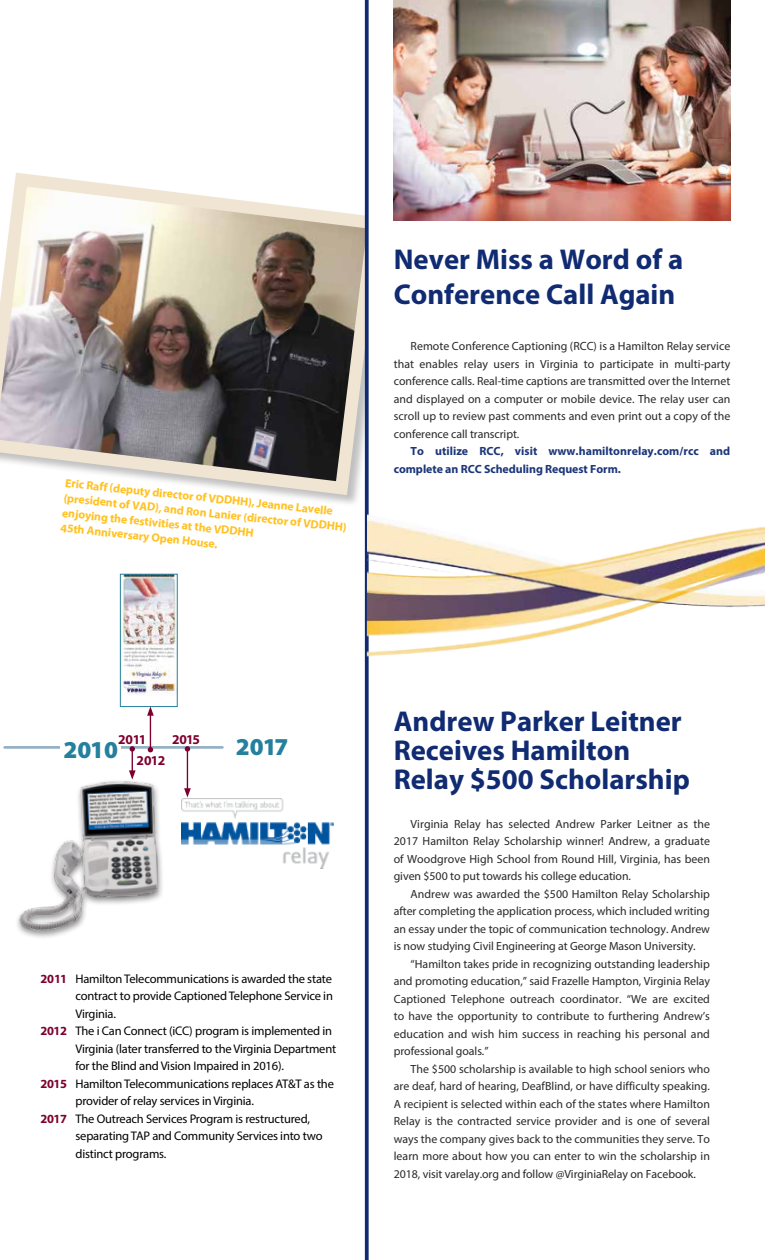
<style>
.page{position:relative;width:765px;height:1260px;background:#fff}
.page>*{position:absolute;margin:0;border:0;box-sizing:border-box;transform-origin:0 0}
.t1{font:700 28.75px/28.8px "Myriad Pro";color:#102b72}
.t2{font:900 24.38px "Myriad Pro";letter-spacing:-.02em;color:#25809e}
.t3{font:700 13.5px "Myriad Pro";letter-spacing:-.04em;color:#7d002e}
.t4{font:12.5px/17.5px "Myriad Pro";letter-spacing:-.015em;color:#000}
.t5{font:11.88px/17.5px "Myriad Pro";color:#292829;text-align:justify}
.t6{font:700 11.88px/15px "Myriad Pro";color:#ffc222}
.t7{font:700 11.88px "Myriad Pro";letter-spacing:.005em;color:#1c3679}
.s1{font-weight:700;color:#7d002e}
</style>
<div class="page">
<img style="left:0;top:166px;width:365px;height:336px">
<svg style="left:365px;top:0;width:4px;height:1260px;background:#243c7d"></svg>
<img style="left:394px;top:0;width:336px;height:221px">
<img style="left:367px;top:447px;width:398px;height:239px">
<hr style="left:5px;top:746px;width:217px;height:3px;background:#94b2c6">
<div style="left:60px;top:737px;width:61px;height:24px;background:#fff"></div>
<img style="left:122px;top:576px;width:54px;height:120px">
<div style="left:120px;top:574px;width:58px;height:133px;border:1px solid #25809e"></div>
<img style="left:17px;top:781px;width:145px;height:157px">
<hr style="left:150px;top:713px;width:1px;height:37px;background:#7d002e">
<svg style="left:148px;top:747px;width:5px;height:5px"></svg>
<svg style="left:147px;top:707px;width:7px;height:9px"></svg>
<hr style="left:187px;top:749px;width:1px;height:41px;background:#7d002e">
<svg style="left:185px;top:746px;width:5px;height:6px"></svg>
<svg style="left:184px;top:788px;width:7px;height:9px"></svg>
<svg style="left:129px;top:746px;width:7px;height:34px"></svg>
<img style="left:181px;top:799px;width:153px;height:70px">
<p class="t6" style="left:66px;top:475px;width:286px;rotate:6deg">Eric Raff(deputy director ofVDDHH), Jeanne Lavelle (president ofVAD), and Ron Lanier (director ofVDDHH) enjoying the festivities at the VDDHH<br>45th Anniversary Open House.</p>
<h1 class="t1" style="left:394px;top:241px;width:291px;line-height:35px">Never Miss a Word of a<br>Conference Call Again</h1>
<p class="t5" style="left:411px;top:337px;width:321px">Remote Conference Captioning (RCC) is a Hamilton Relay service</p>
<p class="t5" style="left:394px;top:355px;width:338px">that enables relay users in Virginia to participate in multi-party</p>
<p class="t5" style="left:394px;top:372px;width:338px">conference calls. Real-time captions are transmitted over the Internet</p>
<p class="t5" style="left:394px;top:390px;width:338px">and displayed on a computer or mobile device. The relay user can</p>
<p class="t5" style="left:394px;top:407px;width:338px">scroll up to review past comments and even print out a copy of the</p>
<p class="t5" style="left:394px;top:425px;width:127px">conference call transcript.</p>
<p class="t7" style="left:411px;top:443px;width:321px">To utilize RCC, visit www.hamiltonrelay.com/rcc and</p>
<p class="t7" style="left:394px;top:461px;width:229px">complete an RCC Scheduling Request Form.</p>
<p class="t3" style="left:118px;top:730px;width:30px">2011</p>
<p class="t3" style="left:172px;top:730px;width:30px">2015</p>
<p class="t2" style="left:64px;top:733px;width:56px">2010</p>
<p class="t2" style="left:236px;top:731px;width:54px">2017</p>
<p class="t3" style="left:137px;top:752px;width:30px">2012</p>
<p class="t4" style="left:76px;top:970px;width:259px;text-align:justify;text-indent:-35px"><span class="s1">2011</span> Hamilton Telecommunications is awarded the state contract to provide Captioned Telephone Service in Virginia.</p>
<p class="t4" style="left:76px;top:1022px;width:262px;text-indent:-35px"><span class="s1">2012</span> The i Can Connect (iCC) program is implemented in<br>Virginia (later transferred to the Virginia Department for the Blind and Vision Impaired in 2016).</p>
<p class="t4" style="left:76px;top:1075px;width:260px;text-indent:-35px"><span class="s1">2015</span> Hamilton Telecommunications replaces AT&amp;T as the provider of relay services in Virginia.</p>
<p class="t4" style="left:76px;top:1110px;width:249px;text-indent:-35px"><span class="s1">2017</span> The Outreach Services Program is restructured, separating TAP and Community Services into two distinct programs.</p>
<p class="t1" style="left:394px;top:706px;width:298px">Andrew Parker Leitner<br>Receives Hamilton<br>Relay $500 Scholarship</p>
<p class="t5" style="left:394px;top:815px;width:318px;text-indent:17px">Virginia Relay has selected Andrew Parker Leitner as the 2017 Hamilton Relay Scholarship winner! Andrew, a graduate of Woodgrove High School from Round Hill, Virginia, has been given $500 to put towards his college education.</p>
<p class="t5" style="left:394px;top:885px;width:318px;text-indent:17px">Andrew was awarded the $500 Hamilton Relay Scholarship after completing the application process, which included writing an essay under the topic of communication technology. Andrew is now studying Civil Engineering at George Mason University.</p>
<p class="t5" style="left:394px;top:955px;width:318px;text-indent:17px">“Hamilton takes pride in recognizing outstanding leadership and promoting education,” said Frazelle Hampton, Virginia Relay Captioned Telephone outreach coordinator. “We are excited to have the opportunity to contribute to furthering Andrew’s education and wish him success in reaching his personal and professional goals.”</p>
<p class="t5" style="left:394px;top:1060px;width:318px;text-indent:17px">The $500 scholarship is available to high school seniors who are deaf, hard of hearing, DeafBlind, or have difficulty speaking.<br>A recipient is selected within each of the states where Hamilton Relay is the contracted service provider and is one of several ways the company gives back to the communities they serve. To learn more about how you can enter to win the scholarship in 2018, visit varelay.org and follow @VirginiaRelay on Facebook.</p>
</div>
